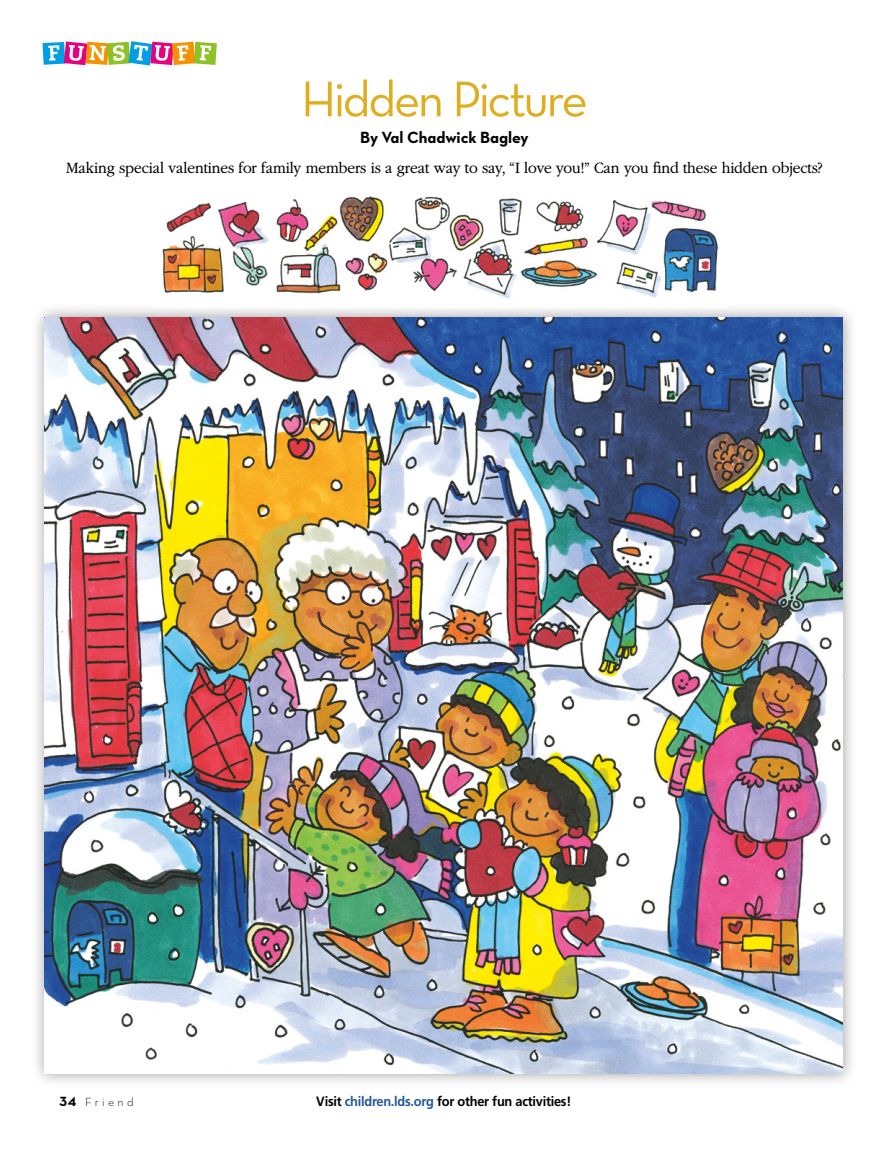
<style>
.page{position:relative;width:893px;height:1161px;background:#fff}
.page>*{position:absolute;margin:0;border:0;box-sizing:border-box;transform-origin:0 0}
.t1{font:51px "Neutralds Lat Book Alt";letter-spacing:-.05em;color:#e0ad1e}
.ARTCL_para_first_reg{font:300 16.5px "Garamondlds Lat Plus";letter-spacing:-.01em;color:#000;scale:.95 1}
.ARTCL-BY_para_first{font:16.5px "Neutralds Lat Bold Alt";letter-spacing:-.005em;color:#000}
.ARTCL_subtitle{font:700 13.5px "Frutigerlds Lat";letter-spacing:-.02em;color:#000;scale:.95 1}
.Folio_L{font:12px "Neutralds Lat Light Alt";letter-spacing:.28em;color:#000}
.s1{font-family:"Neutralds Lat Bold Alt";font-size:13.5px}
.s2{color:#235897}
</style>
<div class="page">
<svg style="left:43px;top:41px;width:174px;height:25px"></svg>
<div style="left:30px;top:303px;width:827px;height:784px;background:#000;opacity:.4"></div>
<img style="left:45px;top:317px;width:798px;height:756px">
<img style="left:153px;top:196px;width:575px;height:112px">
<p class="t1" style="left:301px;top:60px;width:288px">Hidden Picture</p>
<p class="ARTCL-BY_para_first" style="left:360px;top:124px;width:170px">By Val Chadwick Bagley</p>
<p class="ARTCL_para_first_reg" style="left:66px;top:156px;width:798px">Making special valentines for family members is a great way to say, “I love you!” Can you find these hidden objects?</p>
<p class="Folio_L" style="left:60px;top:1093px;width:76px"><span class="s1">34</span> Friend</p>
<p class="ARTCL_subtitle" style="left:316px;top:1090px;width:270px">Visit <span class="s2">children.lds.org</span> for other fun activities!</p>
</div>
